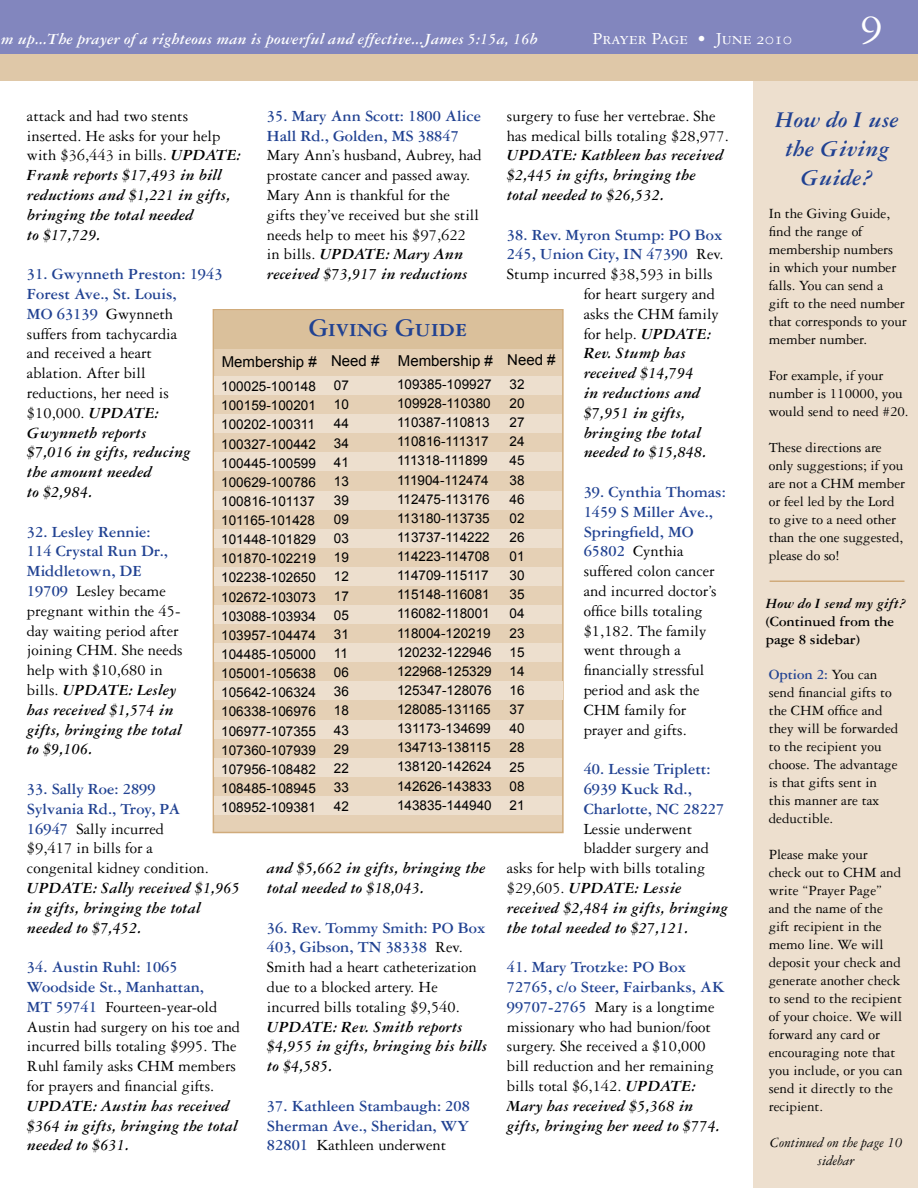
<style>
.page{position:relative;width:918px;height:1188px;background:#fff}
.page>*{position:absolute;margin:0;border:0;box-sizing:border-box;transform-origin:0 0}
.t1{font:45px "Garamond Three SC";color:#fff}
.t2{font:27px "Garamond Three Bold SC";color:#214292}
.t3{font:italic 700 24px/28.8px "Garamond Three";letter-spacing:-.005em;color:#214292;text-align:center}
.t4{font:18px "Garamond Three SC";color:#fff}
.t5{font:16.5px/19.8px "Garamond Three";color:#000}
.t6{font:italic 700 16.5px/19.8px "Garamond Three";color:#000}
.t7{font:700 16.5px/19.8px "Garamond Three";color:#214292}
.t8{font:italic 700 16.5px "Garamond Three";color:#fff}
.t9{font:15px/18px "Garamond Three";color:#000}
.t10{font:15px "Arial";color:#000}
.t11{font:700 15px/18px "Garamond Three";color:#000}
.t12{font:italic 15px/18px "Garamond Three";color:#000;text-align:center}
.t13{font:italic 700 15px "Garamond Three";color:#000}
.t14{font:13.5px/19.2px "Arial";color:#000;text-align:justify}
.s1{font-weight:400;font-style:normal}
.s2{font-weight:700;color:#214292}
.s3{font-weight:700;font-style:italic}
.s4{font-weight:400;color:#000}
</style>
<div class="page">
<hr style="left:753px;top:81px;width:1px;height:1107px;background:#d0ab7b">
<div style="left:754px;top:81px;width:164px;height:1107px;background:#eddfce"></div>
<hr style="left:770px;top:580px;width:134px;height:2px;background:#d0ab7b">
<div style="left:0;top:0;width:918px;height:54px;background:#8286be"></div>
<div style="left:0;top:54px;width:918px;height:27px;background:#dfc8a8"></div>
<div style="left:213px;top:309px;width:351px;height:524px;background:#e5d0b5;border:2px solid #d0ab7b"></div>
<div style="left:214px;top:376px;width:348px;height:19px;background:#eddfce"></div>
<div style="left:214px;top:415px;width:348px;height:18px;background:#eddfce"></div>
<div style="left:214px;top:453px;width:348px;height:18px;background:#eddfce"></div>
<div style="left:214px;top:491px;width:348px;height:19px;background:#eddfce"></div>
<div style="left:214px;top:529px;width:348px;height:19px;background:#eddfce"></div>
<div style="left:214px;top:567px;width:348px;height:19px;background:#eddfce"></div>
<div style="left:214px;top:605px;width:348px;height:19px;background:#eddfce"></div>
<div style="left:214px;top:643px;width:348px;height:19px;background:#eddfce"></div>
<div style="left:214px;top:682px;width:348px;height:18px;background:#eddfce"></div>
<div style="left:214px;top:720px;width:348px;height:19px;background:#eddfce"></div>
<div style="left:214px;top:758px;width:348px;height:19px;background:#eddfce"></div>
<div style="left:214px;top:796px;width:348px;height:19px;background:#eddfce"></div>
<div style="left:214px;top:311px;width:348px;height:38px;background:#dac09b"></div>
<p class="t4" style="left:715px;top:29px;width:110px">October 2008</p>
<p class="t8" style="left:1px;top:30px;width:538px">m up...The prayer of a righteous man is powerful and effective...James 5:15a, 16b</p>
<p class="t4" style="left:593px;top:29px;width:201px">Prayer Page • June 2010</p>
<h1 class="t1" style="left:861px;top:-3px;width:24px">9</h1>
<p class="t6" style="left:27px;top:106px;width:216px"><span class="s1">attack and had two stents inserted. He asks for your help with $36,443 in bills.</span> UPDATE:<br>Frank reports $17,493 in bill reductions and $1,221 in gifts, bringing the total needed<br>to $17,729.</p>
<p class="t5" style="left:27px;top:264px;width:197px"><span class="s2">31. Gwynneth Preston: 1943<br>Forest Ave., St. Louis,<br>MO 63139</span> Gwynneth<br>suffers from tachycardia<br>and received a heart<br>ablation. After bill<br>reductions, her need is $10,000. <span class="s3">UPDATE:<br>Gwynneth reports<br>$7,016 in gifts, reducing<br>the amount needed<br>to $2,984.</span></p>
<p class="t5" style="left:27px;top:522px;width:157px"><span class="s2">32. Lesley Rennie:<br>114 Crystal Run Dr.,<br>Middletown, DE<br>19709</span> Lesley became pregnant within the 45- day waiting period after joining CHM. She needs help with $10,680 in bills. <span class="s3">UPDATE: Lesley has received $1,574 in gifts, bringing the total to $9,106.</span></p>
<p class="t5" style="left:27px;top:779px;width:183px"><span class="s2">33. Sally Roe: 2899<br>Sylvania Rd., Troy, PA<br>16947</span> Sally incurred $9,417 in bills for a congenital kidney condition.</p>
<p class="t6" style="left:27px;top:878px;width:215px">UPDATE: Sally received $1,965 in gifts, bringing the total needed to $7,452.</p>
<p class="t5" style="left:27px;top:957px;width:215px"><span class="s2">34. Austin Ruhl: 1065<br>Woodside St., Manhattan,<br>MT 59741</span> Fourteen-year-old<br>Austin had surgery on his toe and incurred bills totaling $995. The<br>Ruhl family asks CHM members for prayers and financial gifts.</p>
<p class="t6" style="left:27px;top:1096px;width:212px">UPDATE: Austin has received $364 in gifts, bringing the total needed to $631.</p>
<p class="t5" style="left:507px;top:106px;width:223px">surgery to fuse her vertebrae. She has medical bills totaling $28,977.</p>
<p class="t6" style="left:507px;top:145px;width:218px">UPDATE: Kathleen has received $2,445 in gifts, bringing the total needed to $26,532.</p>
<p class="t7" style="left:507px;top:225px;width:217px">38. Rev. Myron Stump: PO Box</p>
<p class="t7" style="left:507px;top:244px;width:218px">245, Union City, IN 47390 <span class="s4">Rev.</span></p>
<p class="t5" style="left:507px;top:264px;width:207px">Stump incurred $38,593 in bills</p>
<p class="t5" style="left:584px;top:284px;width:133px">for heart surgery and</p>
<p class="t5" style="left:584px;top:304px;width:137px">asks the CHM family</p>
<p class="t5" style="left:584px;top:324px;width:129px">for help. <span class="s3">UPDATE:</span></p>
<p class="t6" style="left:584px;top:343px;width:104px">Rev. Stump has</p>
<p class="t6" style="left:584px;top:363px;width:111px">received $14,794</p>
<p class="t6" style="left:584px;top:383px;width:118px">in reductions and</p>
<p class="t6" style="left:584px;top:403px;width:103px">$7,951 in gifts,</p>
<p class="t6" style="left:584px;top:423px;width:119px">bringing the total</p>
<p class="t6" style="left:584px;top:442px;width:124px">needed to $15,848.</p>
<p class="t5" style="left:584px;top:482px;width:144px"><span class="s2">39. Cynthia Thomas:<br>1459 S Miller Ave.,<br>Springfield, MO<br>65802</span> Cynthia suffered colon cancer and incurred doctor’s office bills totaling $1,182. The family went through a financially stressful period and ask the<br>CHM family for prayer and gifts.</p>
<p class="t7" style="left:584px;top:759px;width:142px">40. Lessie Triplett:<br>6939 Kuck Rd.,<br>Charlotte, NC 28227</p>
<p class="t5" style="left:584px;top:819px;width:110px">Lessie underwent</p>
<p class="t5" style="left:584px;top:838px;width:127px">bladder surgery and</p>
<p class="t5" style="left:507px;top:858px;width:200px">asks for help with bills totaling</p>
<p class="t6" style="left:507px;top:878px;width:176px"><span class="s1">$29,605.</span> UPDATE: Lessie</p>
<p class="t6" style="left:507px;top:898px;width:222px">received $2,484 in gifts, bringing</p>
<p class="t6" style="left:507px;top:918px;width:183px">the total needed to $27,121.</p>
<p class="t5" style="left:507px;top:957px;width:220px"><span class="s2">41. Mary Trotzke: PO Box<br>72765, c/o Steer, Fairbanks, AK<br>99707-2765</span> Mary is a longtime missionary who had bunion/foot surgery. She received a $10,000 bill reduction and her remaining bills total $6,142. <span class="s3">UPDATE:<br>Mary has received $5,368 in gifts, bringing her need to $774.</span></p>
<p class="t7" style="left:267px;top:106px;width:216px">35. Mary Ann Scott: 1800 Alice<br>Hall Rd., Golden, MS 38847</p>
<p class="t5" style="left:267px;top:145px;width:216px">Mary Ann’s husband, Aubrey, had prostate cancer and passed away.<br>Mary Ann is thankful for the gifts they’ve received but she still needs help to meet his $97,622 in bills. <span class="s3">UPDATE: Mary Ann received $73,917 in reductions</span></p>
<h2 class="t2" style="left:309px;top:313px;width:160px">Giving Guide</h2>
<p class="t10" style="left:222px;top:351px;width:335px">Membership # Need # Membership # Need #</p>
<p class="t14" style="left:397px;top:375px;width:96px;text-align:left">109385-109927<br>109928-110380<br>110387-110813<br>110816-111317<br>111318-111899<br>111904-112474<br>112475-113176<br>113180-113735<br>113737-114222<br>114223-114708<br>114709-115117<br>115148-116081<br>116082-118001<br>118004-120219<br>120232-122946<br>122968-125329<br>125347-128076<br>128085-131165<br>131173-134699<br>134713-138115<br>138120-142624<br>142626-143833<br>143835-144940</p>
<p class="t14" style="left:510px;top:375px;width:17px">32<br>20<br>27<br>24<br>45<br>38<br>46<br>02<br>26<br>01<br>30<br>35<br>04<br>23<br>15<br>14<br>16<br>37<br>40<br>28<br>25<br>08<br>21</p>
<p class="t14" style="left:221px;top:377px;width:96px">100025-100148<br>100159-100201<br>100202-100311<br>100327-100442<br>100445-100599<br>100629-100786<br>100816-101137<br>101165-101428<br>101448-101829<br>101870-102219<br>102238-102650<br>102672-103073<br>103088-103934<br>103957-104474<br>104485-105000<br>105001-105638<br>105642-106324<br>106338-106976<br>106977-107355<br>107360-107939<br>107956-108482<br>108485-108945<br>108952-109381</p>
<p class="t14" style="left:334px;top:376px;width:17px">07<br>10<br>44<br>34<br>41<br>13<br>39<br>09<br>03<br>19<br>12<br>17<br>05<br>31<br>11<br>06<br>36<br>18<br>43<br>29<br>22<br>33<br>42</p>
<p class="t6" style="left:267px;top:858px;width:220px">and $5,662 in gifts, bringing the total needed to $18,043.</p>
<p class="t5" style="left:267px;top:918px;width:220px"><span class="s2">36. Rev. Tommy Smith: PO Box<br>403, Gibson, TN 38338</span> Rev.<br>Smith had a heart catheterization due to a blocked artery. He incurred bills totaling $9,540.</p>
<p class="t6" style="left:267px;top:1016px;width:222px">UPDATE: Rev. Smith reports $4,955 in gifts, bringing his bills to $4,585.</p>
<p class="t7" style="left:267px;top:1096px;width:205px;text-align:justify">37. Kathleen Stambaugh: 208<br>Sherman Ave., Sheridan, WY 82801 <span class="s4">Kathleen underwent</span></p>
<h3 class="t3" style="left:775px;top:105px;width:125px">How do I use the Giving<br>Guide?</h3>
<p class="t9" style="left:769px;top:204px;width:140px">In the Giving Guide, find the range of membership numbers in which your number falls. You can send a gift to the need number that corresponds to your member number.</p>
<p class="t9" style="left:769px;top:366px;width:141px">For example, if your number is 110000, you would send to need #20.</p>
<p class="t9" style="left:769px;top:438px;width:138px">These directions are only suggestions; if you are not a CHM member or feel led by the Lord to give to a need other than the one suggested, please do so!</p>
<p class="t13" style="left:766px;top:596px;width:142px">How do I send my gift?</p>
<p class="t11" style="left:766px;top:613px;width:130px">(Continued from the page 8 sidebar)</p>
<p class="t9" style="left:769px;top:665px;width:131px"><span class="s2">Option 2:</span> You can send financial gifts to the CHM office and they will be forwarded to the recipient you choose. The advantage is that gifts sent in this manner are tax deductible.</p>
<p class="t9" style="left:769px;top:845px;width:135px">Please make your check out to CHM and write “Prayer Page” and the name of the gift recipient in the memo line. We will deposit your check and generate another check to send to the recipient of your choice. We will forward any card or encouraging note that you include, or you can send it directly to the recipient.</p>
<p class="t12" style="left:770px;top:1133px;width:134px">Continued on the page 10 sidebar</p>
</div>
